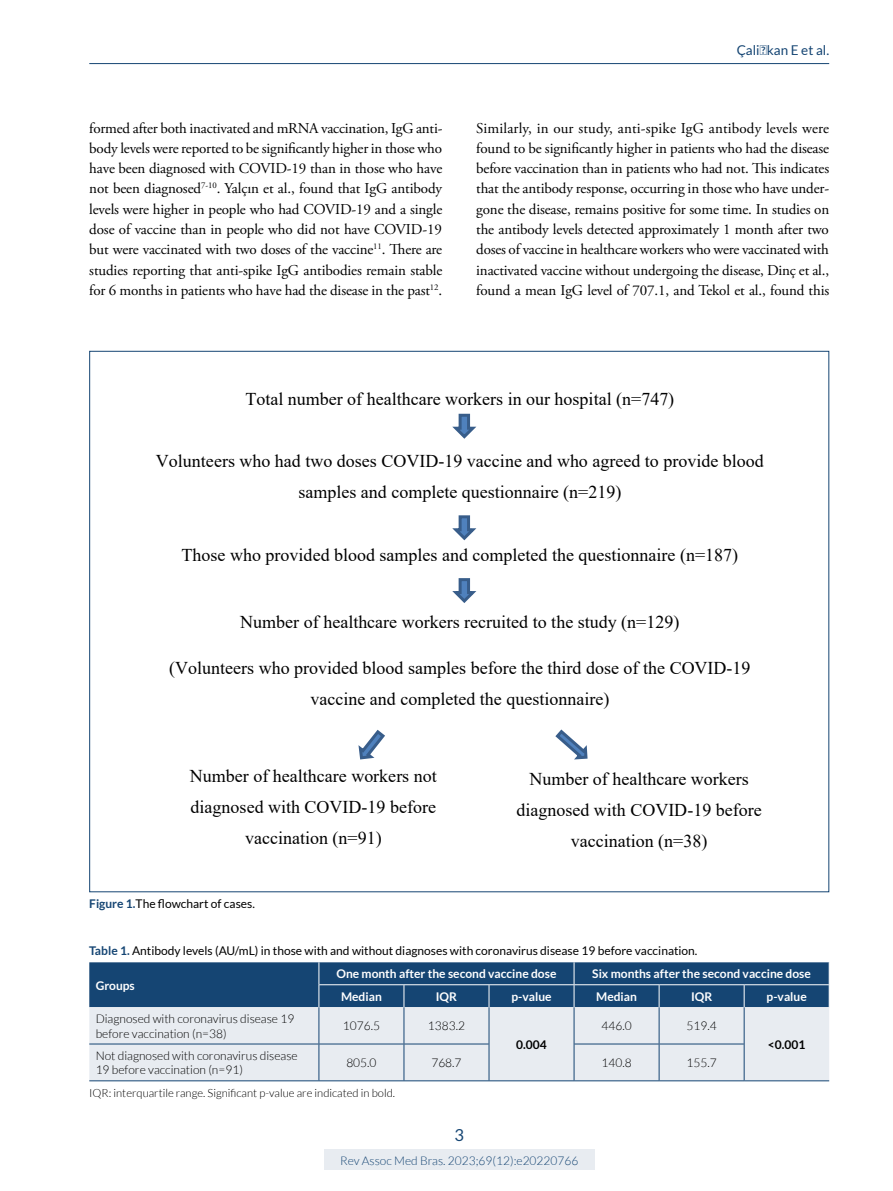
<style>
.page{position:relative;width:893px;height:1191px;background:#fff}
.page>*{position:absolute;margin:0;border:0;box-sizing:border-box;transform-origin:0 0}
.t1{font:18px/31px "Times New Roman";color:#000;text-align:center}
.t2{font:16.5px "Lato";color:#154573}
.t3{font:15px/20.2px "Adobe Garamond Pro";letter-spacing:-.01em;color:#000;text-align:justify}
.t4{font:13.5px "Lato";color:#154573}
.t5{font:300 12px/14.4px "Lato";color:#000}
.t6{font:12px "Lato";color:#000}
.t7{font:700 12px "Lato";color:#fff}
.t8{font:300 12px "Lato";color:#154573}
.t9{font:700 12px "Lato";color:#000}
.t10{font:300 11.25px "Lato";color:#000}
.s1{font-weight:700;color:#154573}
</style>
<div class="page">
<div style="left:324px;top:1149px;width:270px;height:21px;background:#e8ecf1"></div>
<hr style="left:89px;top:63px;width:740px;height:1px;background:#154573">
<div style="left:89px;top:1007px;width:740px;height:73px;background:#e8ecf1"></div>
<hr style="left:319px;top:1007px;width:1px;height:36px;background:#154573">
<hr style="left:404px;top:1007px;width:1px;height:36px;background:#154573">
<hr style="left:489px;top:1007px;width:1px;height:37px;background:#154573">
<hr style="left:574px;top:1007px;width:1px;height:37px;background:#154573">
<hr style="left:659px;top:1007px;width:1px;height:36px;background:#154573">
<hr style="left:744px;top:1007px;width:1px;height:37px;background:#154573">
<hr style="left:319px;top:1044px;width:1px;height:36px;background:#154573">
<hr style="left:404px;top:1044px;width:1px;height:36px;background:#154573">
<hr style="left:489px;top:1044px;width:1px;height:36px;background:#154573">
<hr style="left:574px;top:1044px;width:1px;height:36px;background:#154573">
<hr style="left:659px;top:1044px;width:1px;height:36px;background:#154573">
<hr style="left:744px;top:1044px;width:1px;height:36px;background:#154573">
<hr style="left:89px;top:1043px;width:230px;height:1px;background:#154573">
<hr style="left:319px;top:1043px;width:85px;height:1px;background:#154573">
<hr style="left:404px;top:1043px;width:85px;height:1px;background:#154573">
<hr style="left:574px;top:1043px;width:85px;height:1px;background:#154573">
<hr style="left:659px;top:1043px;width:85px;height:1px;background:#154573">
<hr style="left:89px;top:1080px;width:230px;height:1px;background:#154573">
<hr style="left:319px;top:1080px;width:85px;height:1px;background:#154573">
<hr style="left:404px;top:1080px;width:85px;height:1px;background:#154573">
<hr style="left:489px;top:1080px;width:85px;height:1px;background:#154573">
<hr style="left:574px;top:1080px;width:85px;height:1px;background:#154573">
<hr style="left:659px;top:1080px;width:85px;height:1px;background:#154573">
<hr style="left:744px;top:1080px;width:85px;height:1px;background:#154573">
<div style="left:89px;top:962px;width:741px;height:45px;background:#154573"></div>
<svg style="left:452px;top:413px;width:25px;height:26px"></svg>
<svg style="left:452px;top:515px;width:25px;height:26px"></svg>
<svg style="left:452px;top:578px;width:25px;height:25px"></svg>
<svg style="left:358px;top:729px;width:27px;height:31px"></svg>
<svg style="left:555px;top:729px;width:33px;height:31px"></svg>
<p class="t4" style="left:737px;top:43px;width:94px">Çalişkan E et al.</p>
<p class="t3" style="left:89px;top:118px;width:355px">formed after both inactivated and mRNA vaccination, IgG anti&shy;body levels were reported to be significantly higher in those who have been diagnosed with COVID-19 than in those who have not been diagnosed<sup>7-10</sup>. Yalçın et al., found that IgG antibody levels were higher in people who had COVID-19 and a single dose of vaccine than in people who did not have COVID-19 but were vaccinated with two doses of the vaccine<sup>11</sup>. There are studies reporting that anti-spike IgG antibodies remain stable for 6 months in patients who have had the disease in the past<sup>12</sup>.</p>
<p class="t3" style="left:476px;top:118px;width:354px">Similarly, in our study, anti-spike IgG antibody levels were found to be significantly higher in patients who had the disease before vaccination than in patients who had not. This indicates that the antibody response, occurring in those who have under&shy;gone the disease, remains positive for some time. In studies on the antibody levels detected approximately 1 month after two doses of vaccine in healthcare workers who were vaccinated with inactivated vaccine without undergoing the disease, Dinç et al., found a mean IgG level of 707.1, and Tekol et al., found this</p>
<p class="t1" style="left:245px;top:383px;width:430px">Total number of healthcare workers in our hospital (n=747)</p>
<p class="t1" style="left:156px;top:445px;width:609px">Volunteers who had two doses COVID-19 vaccine and who agreed to provide blood samples and complete questionnaire (n=219)</p>
<p class="t1" style="left:182px;top:538px;width:558px">Those who provided blood samples and completed the questionnaire (n=187)</p>
<p class="t1" style="left:240px;top:605px;width:441px">Number of healthcare workers recruited to the study (n=129)</p>
<p class="t1" style="left:169px;top:651px;width:583px">(Volunteers who provided blood samples before the third dose of the COVID-19 vaccine and completed the questionnaire)</p>
<p class="t1" style="left:190px;top:760px;width:248px">Number of healthcare workers not diagnosed with COVID-19 before vaccination (n=91)</p>
<p class="t1" style="left:516px;top:763px;width:247px">Number of healthcare workers diagnosed with COVID-19 before vaccination (n=38)</p>
<p class="t6" style="left:89px;top:897px;width:167px"><span class="s1">Figure 1.</span>The flowchart of cases.</p>
<p class="t6" style="left:89px;top:944px;width:610px"><span class="s1">Table 1.</span> Antibody levels (AU/mL) in those with and without diagnoses with coronavirus disease 19 before vaccination.</p>
<p class="t7" style="left:96px;top:978px;width:41px">Groups</p>
<p class="t7" style="left:336px;top:967px;width:221px">One month after the second vaccine dose</p>
<p class="t7" style="left:592px;top:967px;width:220px">Six months after the second vaccine dose</p>
<p class="t7" style="left:341px;top:989px;width:42px">Median</p>
<p class="t7" style="left:436px;top:989px;width:23px">IQR</p>
<p class="t7" style="left:511px;top:989px;width:42px">p-value</p>
<p class="t7" style="left:596px;top:989px;width:42px">Median</p>
<p class="t7" style="left:691px;top:989px;width:23px">IQR</p>
<p class="t7" style="left:766px;top:989px;width:42px">p-value</p>
<p class="t5" style="left:96px;top:1011px;width:200px">Diagnosed with coronavirus disease 19 before vaccination (n=38)</p>
<p class="t5" style="left:343px;top:1019px;width:39px">1076.5</p>
<p class="t5" style="left:428px;top:1019px;width:39px">1383.2</p>
<p class="t9" style="left:516px;top:1037px;width:32px">0.004</p>
<p class="t5" style="left:601px;top:1019px;width:32px">446.0</p>
<p class="t5" style="left:686px;top:1019px;width:32px">519.4</p>
<p class="t5" style="left:96px;top:1048px;width:203px">Not diagnosed with coronavirus disease<br>19 before vaccination (n=91)</p>
<p class="t5" style="left:346px;top:1055px;width:32px">805.0</p>
<p class="t5" style="left:431px;top:1055px;width:32px">768.7</p>
<p class="t5" style="left:601px;top:1055px;width:32px">140.8</p>
<p class="t5" style="left:686px;top:1055px;width:32px">155.7</p>
<p class="t10" style="left:89px;top:1087px;width:307px">IQR: interquartile range. Significant p-value are indicated in bold.</p>
<p class="t2" style="left:454px;top:1126px;width:11px">3</p>
<p class="t8" style="left:340px;top:1154px;width:240px">Rev Assoc Med Bras. 2023;69(12):e20220766</p>
<p class="t9" style="left:768px;top:1037px;width:39px">&lt;0.001</p>
</div>
